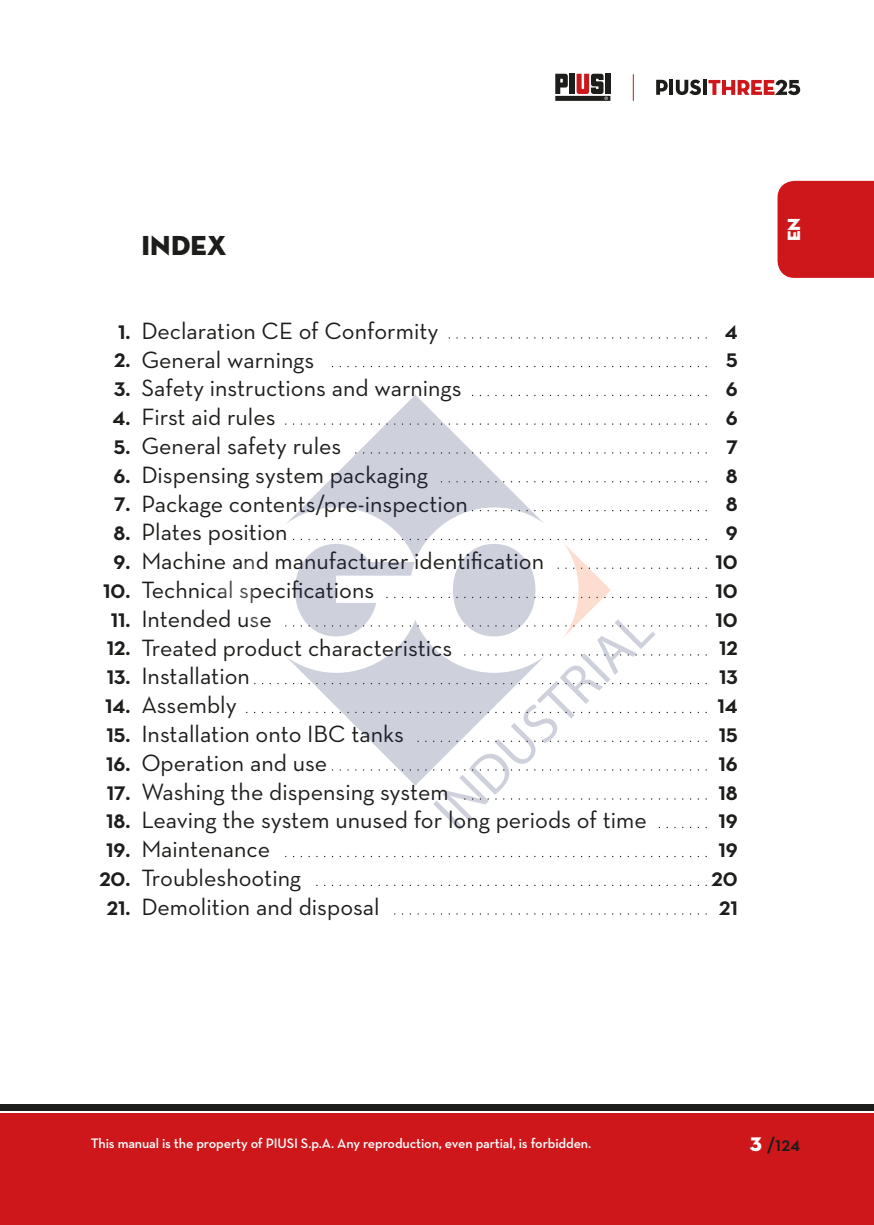
<style>
.page{position:relative;width:874px;height:1225px;background:#fff}
.page>*{position:absolute;margin:0;border:0;box-sizing:border-box;transform-origin:0 0}
.t1{font:28px "Neutraface Display Titling";letter-spacing:.01em;color:#1d1d1b}
.t2{font:24px/28.8px "Neutraface Text";color:#1d1d1b}
.t3{font:20px/28.8px "Neutraface Text ONLYNUMB Bold";color:#1d1d1b;text-align:right}
.t4{font:700 20px "Neutraface Display";color:#1d1d1b}
.t5{font:18px "Neutraface Display Titling";color:#fff}
.t6{font:600 14px "Neutraface Text";letter-spacing:-.01em;color:#fff}
.s1{font-family:"Neutraface Display Titling";font-weight:400;color:#fff}
</style>
<div class="page">
<div style="left:777px;top:181px;width:96px;height:97px;background:#cd171a"></div>
<div style="left:569px;top:74px;width:5px;height:20px;background:#1d1d1b"></div>
<div style="left:605px;top:74px;width:5px;height:20px;background:#1d1d1b"></div>
<svg style="left:555px;top:74px;width:12px;height:20px"></svg>
<div style="left:555px;top:96px;width:55px;height:5px;background:#1d1d1b"></div>
<svg style="left:576px;top:74px;width:31px;height:26px"></svg>
<svg style="left:656px;top:80px;width:11px;height:15px"></svg>
<hr style="left:669px;top:80px;width:4px;height:15px;background:#1d1d1b">
<svg style="left:675px;top:80px;width:25px;height:15px"></svg>
<svg style="left:703px;top:80px;width:3px;height:15px"></svg>
<svg style="left:632px;top:74px;width:1px;height:27px"></svg>
<svg style="left:708px;top:80px;width:91px;height:15px"></svg>
<div style="left:0;top:1113px;width:873px;height:112px;background:#cd171a"></div>
<div style="left:0;top:1104px;width:873px;height:6px;background:#1d1d1b"></div>
<svg style="left:331px;top:366px;width:375px;height:1px"></svg>
<svg style="left:448px;top:337px;width:258px;height:1px"></svg>
<svg style="left:549px;top:395px;width:157px;height:1px"></svg>
<svg style="left:549px;top:510px;width:157px;height:1px"></svg>
<svg style="left:316px;top:884px;width:390px;height:2px"></svg>
<svg style="left:394px;top:913px;width:312px;height:1px"></svg>
<svg style="left:549px;top:452px;width:157px;height:1px"></svg>
<svg style="left:549px;top:481px;width:157px;height:1px"></svg>
<svg style="left:285px;top:856px;width:421px;height:1px"></svg>
<svg style="left:549px;top:423px;width:157px;height:2px"></svg>
<svg style="left:285px;top:395px;width:259px;height:144px"></svg>
<svg style="left:246px;top:539px;width:460px;height:291px"></svg>
<p class="t1" style="left:141px;top:228px;width:86px">INDEX</p>
<p class="t2" style="left:141px;top:316px;width:506px">Declaration CE of Conformity<br>General warnings<br>Safety instructions and warnings<br>First aid rules<br>General safety rules<br>Dispensing system packaging<br>Package contents/pre-inspection<br>Plates position<br>Machine and manufacturer identification<br>Technical specifications<br>Intended use<br>Treated product characteristics<br>Installation<br>Assembly<br>Installation onto IBC tanks<br>Operation and use<br>Washing the dispensing system<br>Leaving the system unused for long periods of time<br>Maintenance<br>Troubleshooting<br>Demolition and disposal</p>
<p class="t3" style="left:99px;top:317px;width:33px">1.<br>2.<br>3.<br>4.<br>5.<br>6.<br>7.<br>8.<br>9.<br>10.<br>11.<br>12.<br>13.<br>14.<br>15.<br>16.<br>17.<br>18.<br>19.<br>20.<br>21.</p>
<p class="t3" style="left:711px;top:317px;width:28px">4<br>5<br>6<br>6<br>7<br>8<br>8<br>9<br>10<br>10<br>10<br>12<br>13<br>14<br>15<br>16<br>18<br>19<br>19<br>20<br>21</p>
<p class="t5" style="left:782px;top:241px;width:25px;rotate:-90deg">EN</p>
<p class="t6" style="left:91px;top:1134px;width:501px">This manual is the property of PIUSI S.p.A. Any reproduction, even partial, is forbidden.</p>
<p class="t4" style="left:749px;top:1132px;width:54px"><span class="s1">3 3</span>/124</p>
</div>
